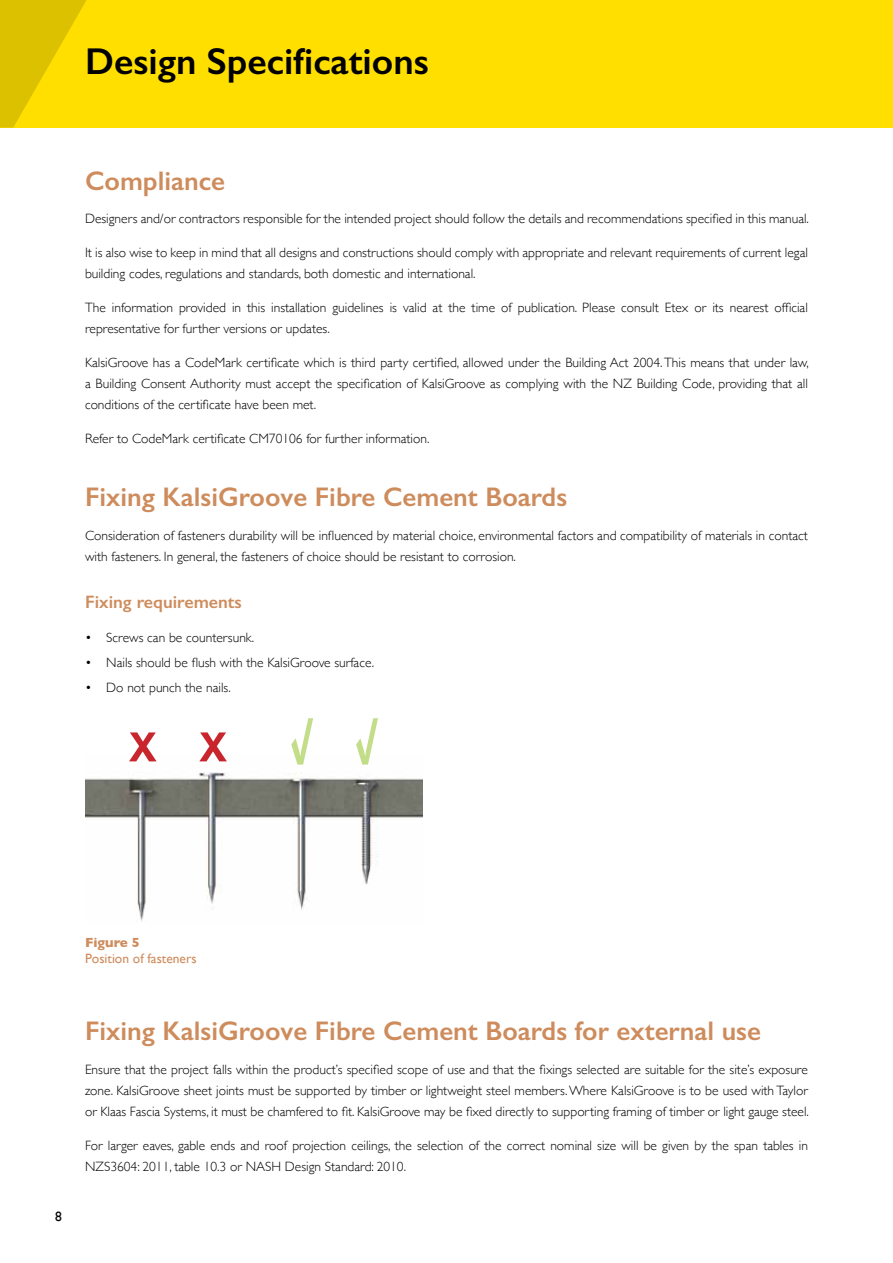
<style>
.page{position:relative;width:893px;height:1263px;background:#fff}
.page>*{position:absolute;margin:0;border:0;box-sizing:border-box;transform-origin:0 0}
.t1{font:600 37.5px "Gill Sans";color:#000}
.t2{font:600 27px "Gill Sans";color:#ce8c5d}
.t3{font:600 18px "Gill Sans";color:#ce8c5d}
.t4{font:300 13.5px/21px "Gill Sans";color:#000}
.t5{font:13.5px "Gill Sans";color:#ce8c5d}
.t6{font:700 13.5px "Gill Sans";color:#ce8c5d}
.t7{font:13.5px "Gill Sans";color:#000}
</style>
<div class="page">
<div style="left:0;top:0;width:893px;height:128px;background:#ffdf00"></div>
<svg style="left:0;top:0;width:87px;height:128px"></svg>
<img style="left:85px;top:761px;width:337px;height:161px">
<svg style="left:291px;top:718px;width:22px;height:46px"></svg>
<svg style="left:356px;top:718px;width:22px;height:46px"></svg>
<svg style="left:199px;top:732px;width:28px;height:29px"></svg>
<svg style="left:129px;top:732px;width:28px;height:29px"></svg>
<h1 class="t1" style="left:85px;top:39px;width:345px">Design Specifications</h1>
<h2 class="t2" style="left:85px;top:164px;width:142px">Compliance</h2>
<p class="t4" style="left:85px;top:208px;width:725px">Designers and/or contractors responsible for the intended project should follow the details and recommendations specified in this manual.</p>
<p class="t4" style="left:85px;top:242px;width:724px">It is also wise to keep in mind that all designs and constructions should comply with appropriate and relevant requirements of current legal building codes, regulations and standards, both domestic and international.</p>
<p class="t4" style="left:85px;top:296px;width:724px">The information provided in this installation guidelines is valid at the time of publication. Please consult Etex or its nearest official representative for further versions or updates.</p>
<p class="t4" style="left:85px;top:351px;width:725px;text-align:justify">KalsiGroove has a CodeMark certificate which is third party certified, allowed under the Building Act 2004. This means that under law, a Building Consent Authority must accept the specification of KalsiGroove as complying with the NZ Building Code, providing that all conditions of the certificate have been met.</p>
<p class="t4" style="left:85px;top:427px;width:346px">Refer to CodeMark certificate CM70106 for further information.</p>
<h2 class="t2" style="left:85px;top:481px;width:484px">Fixing KalsiGroove Fibre Cement Boards</h2>
<p class="t4" style="left:85px;top:524px;width:724px">Consideration of fasteners durability will be influenced by material choice, environmental factors and compatibility of materials in contact with fasteners. In general, the fasteners of choice should be resistant to corrosion.</p>
<h3 class="t3" style="left:85px;top:591px;width:158px">Fixing requirements</h3>
<p class="t4" style="left:85px;top:626px;width:171px">• Screws can be countersunk.</p>
<p class="t4" style="left:85px;top:651px;width:291px">• Nails should be flush with the KalsiGroove surface.</p>
<p class="t4" style="left:85px;top:677px;width:147px">• Do not punch the nails.</p>
<p class="t7" style="left:55px;top:1209px;width:8px">8</p>
<p class="t6" style="left:85px;top:932px;width:56px">Figure 5</p>
<p class="t5" style="left:85px;top:951px;width:113px">Position of fasteners</p>
<h2 class="t2" style="left:85px;top:1015px;width:678px">Fixing KalsiGroove Fibre Cement Boards for external use</h2>
<p class="t4" style="left:85px;top:1058px;width:725px;text-align:justify">Ensure that the project falls within the product’s specified scope of use and that the fixings selected are suitable for the site’s exposure zone. KalsiGroove sheet joints must be supported by timber or lightweight steel members. Where KalsiGroove is to be used with Taylor or Klaas Fascia Systems, it must be chamfered to fit. KalsiGroove may be fixed directly to supporting framing of timber or light gauge steel.</p>
<p class="t4" style="left:85px;top:1134px;width:724px">For larger eaves, gable ends and roof projection ceilings, the selection of the correct nominal size will be given by the span tables in<br>NZS3604: 2011, table 10.3 or NASH Design Standard: 2010.</p>
</div>
